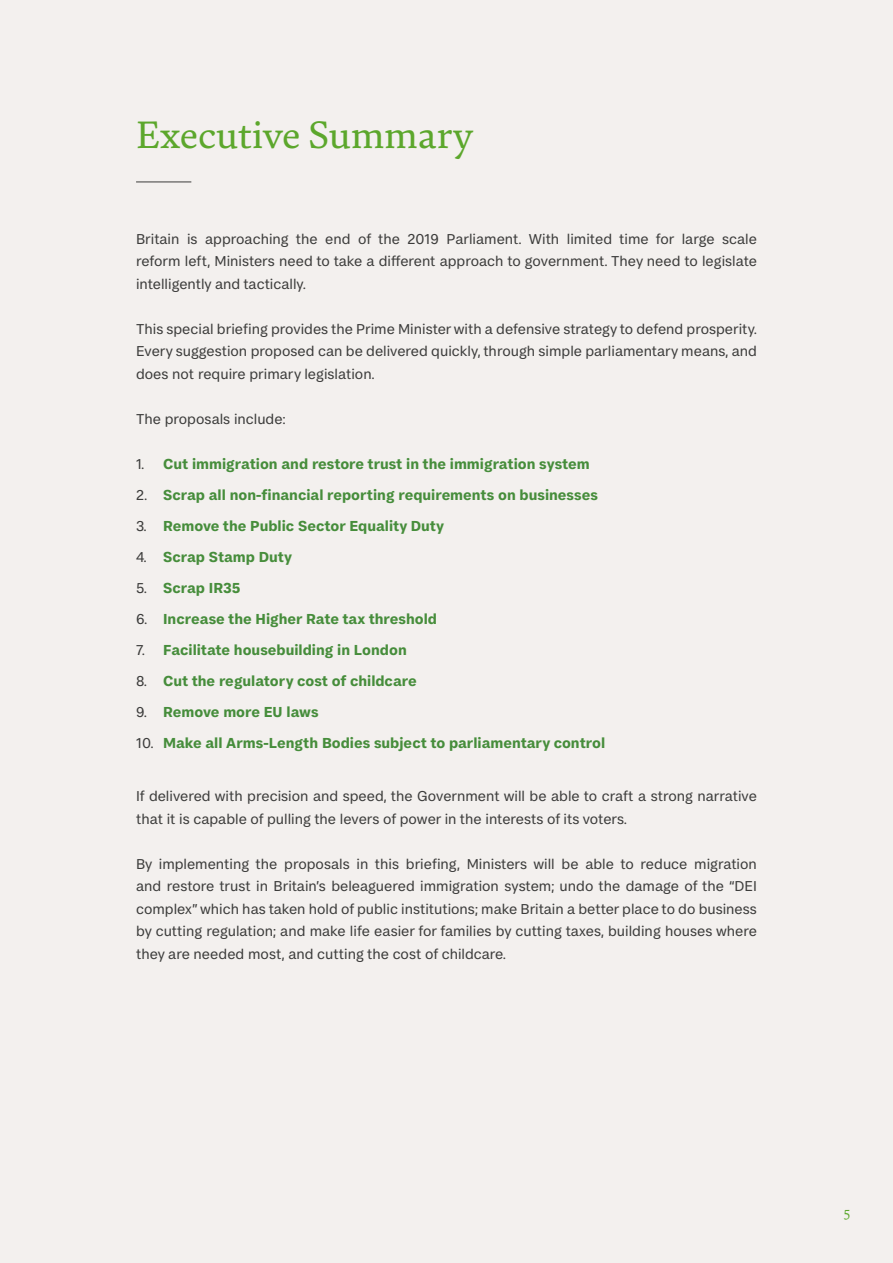
<style>
.page{position:relative;width:893px;height:1263px;background:#f3f0ee}
.page>*{position:absolute;margin:0;border:0;box-sizing:border-box;transform-origin:0 0}
.t1{font:39px "FS Brabo";color:#5ca72c}
.t2{font:15px/22.5px "FS Koopman";color:#3c3c3b;text-align:justify}
.t3{font:700 15px "FS Koopman";color:#468d3b}
.t4{font:13.5px "FS Brabo";color:#5ca72c}
.s1{font-weight:400;color:#3c3c3b}
</style>
<div class="page">
<hr style="left:136px;top:182px;width:55px;height:1px;background:#3c3c3b">
<h1 class="t1" style="left:136px;top:105px;width:339px">Executive Summary</h1>
<p class="t2" style="left:136px;top:227px;width:622px">Britain is approaching the end of the 2019 Parliament. With limited time for large scale reform left, Ministers need to take a different approach to government. They need to legislate intelligently and tactically.</p>
<p class="t2" style="left:136px;top:317px;width:622px">This special briefing provides the Prime Minister with a defensive strategy to defend prosperity.<br>Every suggestion proposed can be delivered quickly, through simple parliamentary means, and does not require primary legislation.</p>
<p class="t2" style="left:136px;top:407px;width:151px">The proposals include:</p>
<p class="t3" style="left:136px;top:454px;width:455px"><span class="s1">1.</span> Cut immigration and restore trust in the immigration system</p>
<p class="t3" style="left:136px;top:485px;width:463px"><span class="s1">2.</span> Scrap all non-financial reporting requirements on businesses</p>
<p class="t3" style="left:136px;top:516px;width:310px"><span class="s1">3.</span> Remove the Public Sector Equality Duty</p>
<p class="t3" style="left:136px;top:547px;width:158px"><span class="s1">4.</span> Scrap Stamp Duty</p>
<p class="t3" style="left:136px;top:578px;width:106px"><span class="s1">5.</span> Scrap IR35</p>
<p class="t3" style="left:136px;top:609px;width:302px"><span class="s1">6.</span> Increase the Higher Rate tax threshold</p>
<p class="t3" style="left:136px;top:640px;width:272px"><span class="s1">7.</span> Facilitate housebuilding in London</p>
<p class="t3" style="left:136px;top:671px;width:282px"><span class="s1">8.</span> Cut the regulatory cost of childcare</p>
<p class="t3" style="left:136px;top:702px;width:184px"><span class="s1">9.</span> Remove more EU laws</p>
<p class="t3" style="left:136px;top:733px;width:471px"><span class="s1">10.</span> Make all Arms-Length Bodies subject to parliamentary control</p>
<p class="t2" style="left:136px;top:785px;width:622px">If delivered with precision and speed, the Government will be able to craft a strong narrative that it is capable of pulling the levers of power in the interests of its voters.</p>
<p class="t2" style="left:136px;top:852px;width:622px">By implementing the proposals in this briefing, Ministers will be able to reduce migration and restore trust in Britain’s beleaguered immigration system; undo the damage of the “DEI complex” which has taken hold of public institutions; make Britain a better place to do business by cutting regulation; and make life easier for families by cutting taxes, building houses where they are needed most, and cutting the cost of childcare.</p>
<p class="t4" style="left:844px;top:1205px;width:8px">5</p>
</div>
